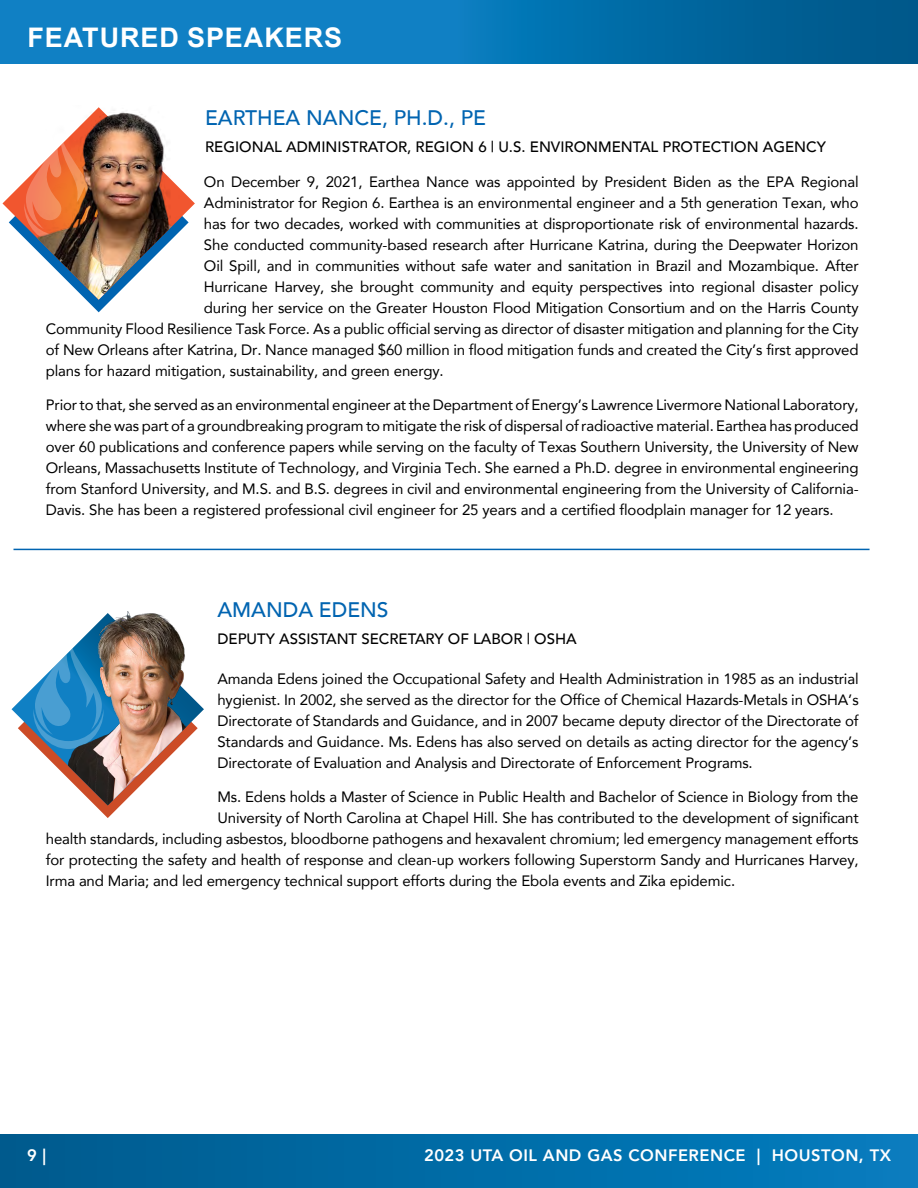
<style>
.page{position:relative;width:918px;height:1188px;background:#fff}
.page>*{position:absolute;margin:0;border:0;box-sizing:border-box;transform-origin:0 0}
.t1{font:700 27px "Arial";letter-spacing:.035em;color:#fff}
.t2{font:500 21px "Avenir";color:#0064b1}
.t3{font:800 16.5px "Avenir";letter-spacing:.03em;color:#fff}
.t4{font:15px/21px "Avenir";letter-spacing:-.01em;color:#000;text-align:justify}
.t5{font:500 15px "Avenir";color:#000}
</style>
<div class="page">
<div style="left:0;top:1134px;width:918px;height:54px;background:linear-gradient(to right,#005a8d,#047dbf)"></div>
<svg style="left:2px;top:169px;width:109px;height:143px"></svg>
<img style="left:37px;top:218px;width:152px;height:82px">
<img style="left:37px;top:107px;width:158px;height:111px">
<hr style="left:14px;top:549px;width:856px;height:1px;background:#0064b1">
<svg style="left:12px;top:696px;width:109px;height:122px"></svg>
<img style="left:25px;top:613px;width:179px;height:192px">
<svg style="left:0;top:0;width:918px;height:64px"></svg>
<h1 class="t1" style="left:27px;top:18px;width:316px">FEATURED SPEAKERS</h1>
<h2 class="t2" style="left:205px;top:99px;width:282px">EARTHEA NANCE, PH.D., PE</h2>
<p class="t5" style="left:205px;top:133px;width:622px">REGIONAL ADMINISTRATOR, REGION 6 | U.S. ENVIRONMENTAL PROTECTION AGENCY</p>
<p class="t4" style="left:204px;top:171px;width:656px">On December 9, 2021, Earthea Nance was appointed by President Biden as the EPA Regional</p>
<p class="t4" style="left:204px;top:192px;width:656px">Administrator for Region 6. Earthea is an environmental engineer and a 5th generation Texan, who</p>
<p class="t4" style="left:204px;top:213px;width:656px">has for two decades, worked with communities at disproportionate risk of environmental hazards.</p>
<p class="t4" style="left:204px;top:234px;width:656px">She conducted community-based research after Hurricane Katrina, during the Deepwater Horizon</p>
<p class="t4" style="left:204px;top:255px;width:656px">Oil Spill, and in communities without safe water and sanitation in Brazil and Mozambique. After</p>
<p class="t4" style="left:204px;top:276px;width:656px">Hurricane Harvey, she brought community and equity perspectives into regional disaster policy</p>
<p class="t4" style="left:204px;top:297px;width:656px">during her service on the Greater Houston Flood Mitigation Consortium and on the Harris County</p>
<p class="t4" style="left:46px;top:318px;width:814px">Community Flood Resilience Task Force. As a public official serving as director of disaster mitigation and planning for the City</p>
<p class="t4" style="left:46px;top:339px;width:814px">of New Orleans after Katrina, Dr. Nance managed $60 million in flood mitigation funds and created the City’s first approved</p>
<p class="t4" style="left:46px;top:360px;width:399px">plans for hazard mitigation, sustainability, and green energy.</p>
<p class="t4" style="left:46px;top:394px;width:814px">Prior to that, she served as an environmental engineer at the Department of Energy’s Lawrence Livermore National Laboratory, where she was part of a groundbreaking program to mitigate the risk of dispersal of radioactive material. Earthea has produced over 60 publications and conference papers while serving on the faculty of Texas Southern University, the University of New Orleans, Massachusetts Institute of Technology, and Virginia Tech. She earned a Ph.D. degree in environmental engineering from Stanford University, and M.S. and B.S. degrees in civil and environmental engineering from the University of California-Davis. She has been a registered professional civil engineer for 25 years and a certified floodplain manager for 12 years.</p>
<h2 class="t2" style="left:217px;top:592px;width:173px">AMANDA EDENS</h2>
<p class="t5" style="left:217px;top:626px;width:361px">DEPUTY ASSISTANT SECRETARY OF LABOR | OSHA</p>
<p class="t4" style="left:217px;top:667px;width:643px">Amanda Edens joined the Occupational Safety and Health Administration in 1985 as an industrial hygienist. In 2002, she served as the director for the Office of Chemical Hazards-Metals in OSHA’s Directorate of Standards and Guidance, and in 2007 became deputy director of the Directorate of Standards and Guidance. Ms. Edens has also served on details as acting director for the agency’s Directorate of Evaluation and Analysis and Directorate of Enforcement Programs.</p>
<p class="t4" style="left:217px;top:786px;width:643px">Ms. Edens holds a Master of Science in Public Health and Bachelor of Science in Biology from the</p>
<p class="t4" style="left:217px;top:807px;width:643px">University of North Carolina at Chapel Hill. She has contributed to the development of significant</p>
<p class="t4" style="left:46px;top:828px;width:814px">health standards, including asbestos, bloodborne pathogens and hexavalent chromium; led emergency management efforts</p>
<p class="t4" style="left:46px;top:849px;width:814px">for protecting the safety and health of response and clean-up workers following Superstorm Sandy and Hurricanes Harvey,</p>
<p class="t4" style="left:46px;top:870px;width:691px">Irma and Maria; and led emergency technical support efforts during the Ebola events and Zika epidemic.</p>
<p class="t3" style="left:27px;top:1142px;width:21px">9 |</p>
<p class="t3" style="left:424px;top:1142px;width:468px">2023 UTA OIL AND GAS CONFERENCE | HOUSTON, TX</p>
</div>
